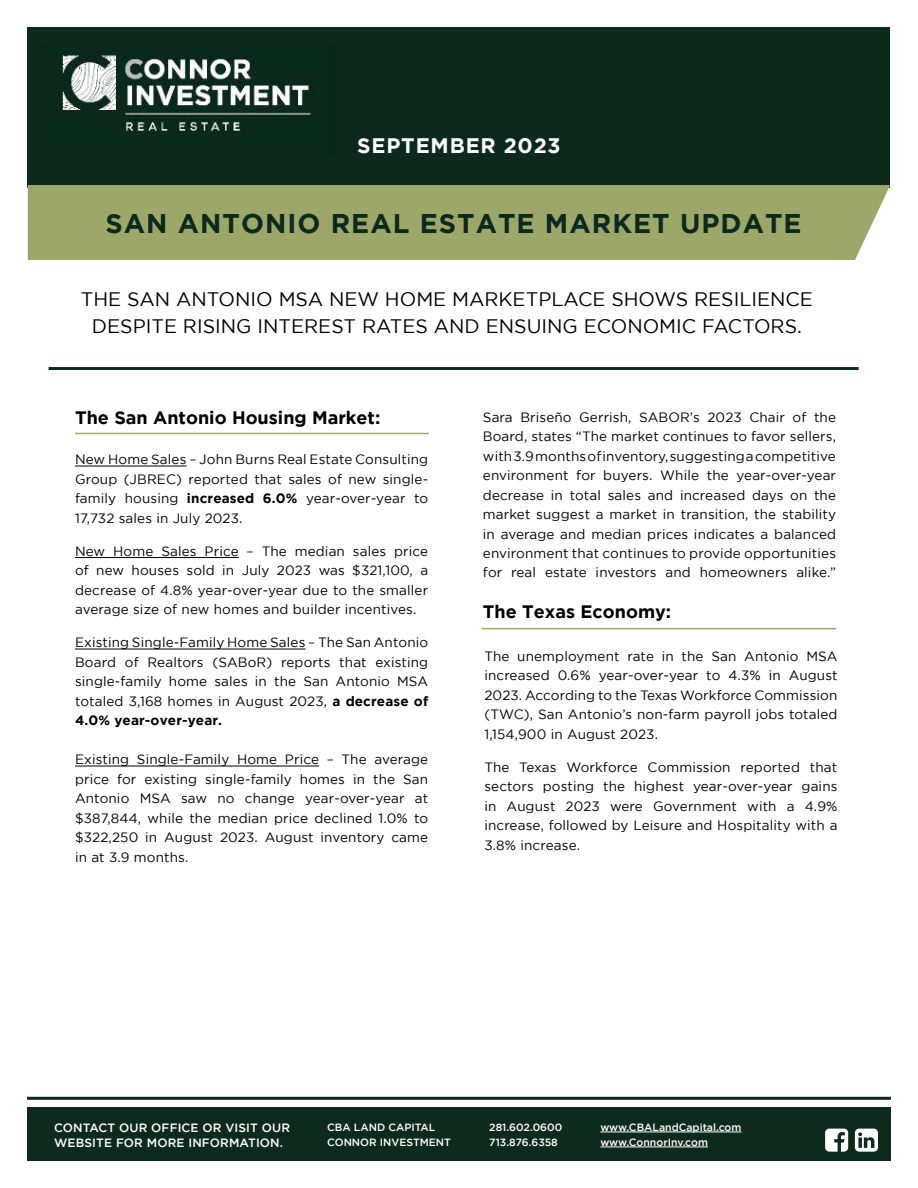
<style>
.page{position:relative;width:918px;height:1188px;background:#fff}
.page>*{position:absolute;margin:0;border:0;box-sizing:border-box;transform-origin:0 0}
.t1{font:700 27px "Gotham";letter-spacing:.04em;color:#0b2a1c}
.t2{font:700 21px "Gotham";letter-spacing:.04em;color:#fff}
.t3{font:19.5px/27px "Gotham";color:#000;text-align:center}
.t4{font:700 18px "Gotham";color:#000}
.t5{font:13.5px/19.5px "Gotham";letter-spacing:.01em;color:#000;text-align:justify}
.t6{font:500 12px/15px "Gotham";letter-spacing:.01em;color:#fff}
.t7{font:500 10.5px "Gotham";color:#fff}
.s1{font-weight:700}
</style>
<div class="page">
<div style="left:28px;top:27px;width:862px;height:161px;background:#0b2a1c"></div>
<div style="left:28px;top:185px;width:862px;height:75px;background:#9da769"></div>
<hr style="left:75px;top:466px;width:112px;height:1px;background:#000">
<hr style="left:75px;top:557px;width:164px;height:1px;background:#000">
<hr style="left:75px;top:649px;width:231px;height:1px;background:#000">
<hr style="left:75px;top:766px;width:244px;height:1px;background:#000">
<hr style="left:75px;top:433px;width:354px;height:1px;background:#9da769">
<hr style="left:482px;top:628px;width:354px;height:1px;background:#9da769">
<hr style="left:49px;top:367px;width:810px;height:3px;background:#0b2a1c">
<hr style="left:27px;top:1097px;width:864px;height:3px;background:#0b2a1c">
<div style="left:27px;top:1107px;width:864px;height:54px;background:#0c2b1c"></div>
<img style="left:58px;top:51px;width:256px;height:83px">
<svg style="left:825px;top:1129px;width:23px;height:23px"></svg>
<svg style="left:855px;top:1129px;width:23px;height:23px"></svg>
<hr style="left:600px;top:1132px;width:141px;height:1px;background:#fff">
<hr style="left:600px;top:1147px;width:108px;height:1px;background:#fff">
<h2 class="t2" style="left:357px;top:134px;width:205px">SEPTEMBER 2023</h2>
<h1 class="t1" style="left:105px;top:208px;width:698px">SAN ANTONIO REAL ESTATE MARKET UPDATE</h1>
<h3 class="t3" style="left:81px;top:285px;width:734px">THE SAN ANTONIO MSA NEW HOME MARKETPLACE SHOWS RESILIENCE<br>DESPITE RISING INTEREST RATES AND ENSUING ECONOMIC FACTORS.</h3>
<h3 class="t4" style="left:75px;top:407px;width:307px">The San Antonio Housing Market:</h3>
<p class="t5" style="left:75px;top:449px;width:355px">New Home Sales – John Burns Real Estate Consulting Group (JBREC) reported that sales of new single&shy;family housing <span class="s1">increased 6.0%</span> year-over-year to 17,732 sales in July 2023.</p>
<p class="t5" style="left:75px;top:541px;width:355px">New Home Sales Price – The median sales price of new houses sold in July 2023 was $321,100, a decrease of 4.8% year-over-year due to the smaller average size of new homes and builder incentives.</p>
<p class="t5" style="left:75px;top:632px;width:355px">Existing Single-Family Home Sales – The San Antonio Board of Realtors (SABoR) reports that existing single-family home sales in the San Antonio MSA totaled 3,168 homes in August 2023, <span class="s1">a decrease of 4.0% year-over-year.</span></p>
<p class="t5" style="left:75px;top:749px;width:355px">Existing Single-Family Home Price – The average price for existing single-family homes in the San Antonio MSA saw no change year-over-year at $387,844, while the median price declined 1.0% to $322,250 in August 2023. August inventory came in at 3.9 months.</p>
<p class="t5" style="left:483px;top:407px;width:355px">Sara Briseño Gerrish, SABOR’s 2023 Chair of the Board, states “The market continues to favor sellers, with 3.9 months of inventory,suggesting a competitive environment for buyers. While the year-over-year decrease in total sales and increased days on the market suggest a market in transition, the stability in average and median prices indicates a balanced environment that continues to provide opportunities for real estate investors and homeowners alike.”</p>
<h3 class="t4" style="left:483px;top:601px;width:190px">The Texas Economy:</h3>
<p class="t5" style="left:484px;top:646px;width:355px">The unemployment rate in the San Antonio MSA increased 0.6% year-over-year to 4.3% in August 2023. According to the Texas Workforce Commission (TWC), San Antonio’s non-farm payroll jobs totaled 1,154,900 in August 2023.</p>
<p class="t5" style="left:484px;top:757px;width:355px">The Texas Workforce Commission reported that sectors posting the highest year-over-year gains in August 2023 were Government with a 4.9% increase, followed by Leisure and Hospitality with a 3.8% increase.</p>
<p class="t6" style="left:54px;top:1120px;width:238px">CONTACT OUR OFFICE OR VISIT OUR<br>WEBSITE FOR MORE INFORMATION.</p>
<p class="t7" style="left:327px;top:1121px;width:110px">CBA LAND CAPITAL</p>
<p class="t7" style="left:489px;top:1121px;width:75px">281.602.0600</p>
<p class="t7" style="left:600px;top:1121px;width:143px">www.CBALandCapital.com</p>
<p class="t7" style="left:327px;top:1136px;width:125px">CONNOR INVESTMENT</p>
<p class="t7" style="left:489px;top:1136px;width:70px">713.876.6358</p>
<p class="t7" style="left:600px;top:1136px;width:109px">www.ConnorInv.com</p>
</div>
